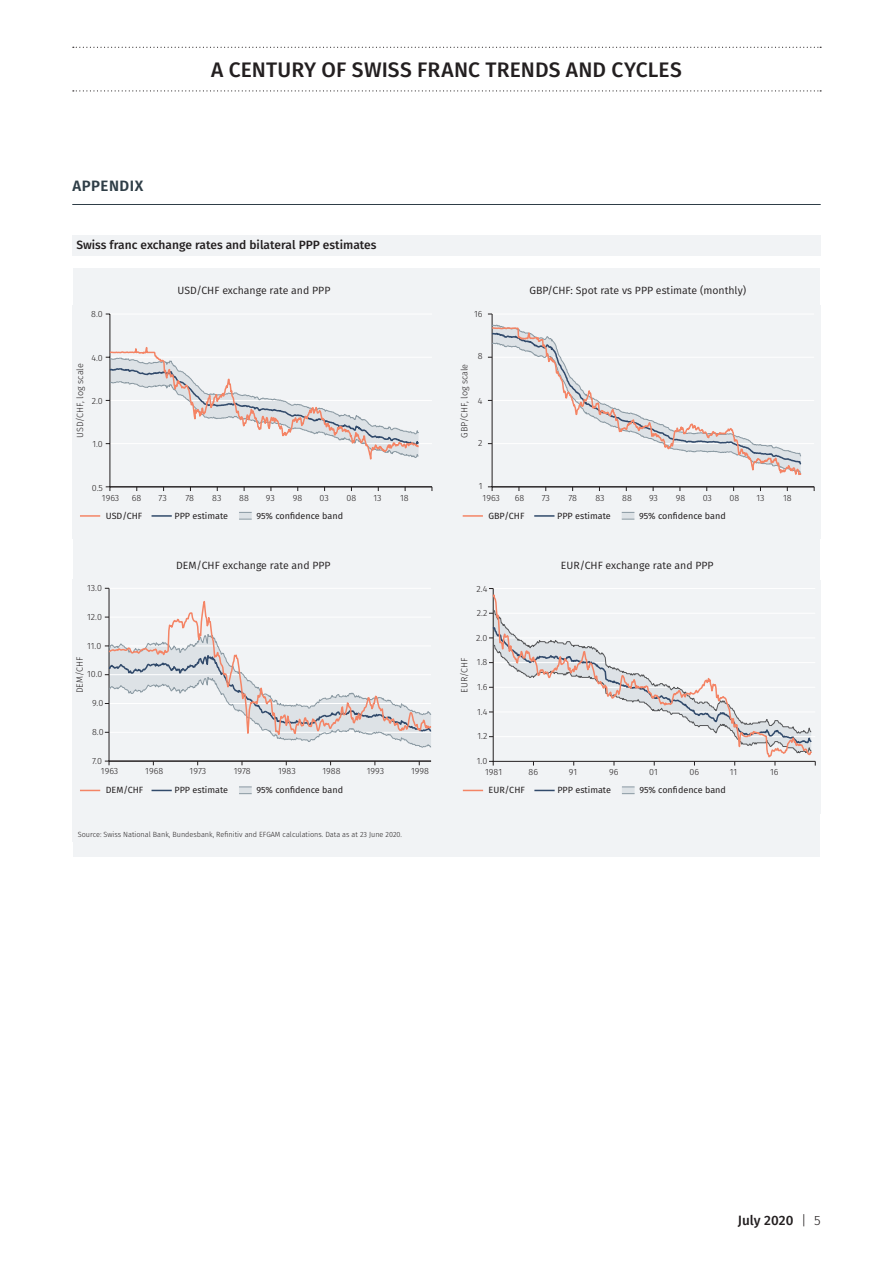
<style>
.page{position:relative;width:893px;height:1263px;background:#fff}
.page>*{position:absolute;margin:0;border:0;box-sizing:border-box;transform-origin:0 0}
.t1{font:500 21px "Fira Sans";letter-spacing:.005em;color:#231f20}
._10_pt_Chapter_Title{font:600 15px "Fira Sans";letter-spacing:.035em;color:#2f3e47}
.t2{font:500 13.5px "Fira Sans";letter-spacing:.005em;color:#231f20}
.Chart_title{font:500 12px "Fira Sans";color:#231f20}
._7_pt_Footnote{font:10.5px "Fira Sans";color:#231f20}
.t3{font:300 9px "Fira Sans";color:#231f20}
.t4{font:9px "Fira Sans";color:#231f20}
.t5{font:300 7.5px "Fira Sans";color:#231f20}
.s1{font-weight:300}
</style>
<div class="page">
<svg style="left:73px;top:47px;width:745px;height:1px"></svg>
<svg style="left:73px;top:90px;width:745px;height:1px"></svg>
<div style="left:73px;top:269px;width:747px;height:588px;background:#f1f3f5"></div>
<div style="left:72px;top:235px;width:749px;height:21px;background:#f1f3f5"></div>
<hr style="left:72px;top:204px;width:749px;height:1px;background:#2f3e47">
<div style="left:72px;top:580px;width:366px;height:262px;background:#f1f3f5"></div>
<hr style="left:109px;top:588px;width:322px;height:1px;background:#fff">
<hr style="left:109px;top:588px;width:1px;height:173px;background:#231f20">
<svg style="left:80px;top:593px;width:352px;height:199px"></svg>
<svg style="left:152px;top:790px;width:20px;height:1px"></svg>
<svg style="left:239px;top:787px;width:13px;height:7px"></svg>
<div style="left:455px;top:305px;width:366px;height:234px;background:#f1f3f5"></div>
<hr style="left:492px;top:357px;width:322px;height:1px;background:#fff">
<hr style="left:492px;top:400px;width:322px;height:1px;background:#fff">
<hr style="left:492px;top:443px;width:322px;height:1px;background:#fff">
<hr style="left:492px;top:486px;width:322px;height:1px;background:#231f20">
<hr style="left:492px;top:314px;width:322px;height:1px;background:#fff">
<hr style="left:492px;top:314px;width:1px;height:173px;background:#231f20">
<svg style="left:488px;top:486px;width:5px;height:5px"></svg>
<hr style="left:463px;top:515px;width:20px;height:2px;background:#f48465">
<hr style="left:534px;top:515px;width:20px;height:2px;background:#314a6b">
<svg style="left:622px;top:512px;width:12px;height:8px"></svg>
<svg style="left:490px;top:326px;width:312px;height:155px"></svg>
<div style="left:455px;top:580px;width:366px;height:233px;background:#f1f3f5"></div>
<hr style="left:493px;top:761px;width:322px;height:1px;background:#231f20">
<hr style="left:493px;top:736px;width:322px;height:1px;background:#fff">
<hr style="left:493px;top:712px;width:322px;height:1px;background:#fff">
<hr style="left:493px;top:687px;width:322px;height:1px;background:#fff">
<hr style="left:493px;top:662px;width:322px;height:1px;background:#fff">
<hr style="left:493px;top:637px;width:322px;height:1px;background:#fff">
<hr style="left:493px;top:613px;width:322px;height:1px;background:#fff">
<hr style="left:493px;top:588px;width:322px;height:1px;background:#fff">
<hr style="left:493px;top:588px;width:1px;height:173px;background:#231f20">
<svg style="left:462px;top:591px;width:351px;height:201px"></svg>
<svg style="left:534px;top:790px;width:21px;height:1px"></svg>
<svg style="left:622px;top:787px;width:13px;height:7px"></svg>
<div style="left:72px;top:305px;width:366px;height:234px;background:#f1f3f5"></div>
<hr style="left:110px;top:443px;width:322px;height:1px;background:#fff">
<hr style="left:110px;top:486px;width:322px;height:1px;background:#231f20">
<hr style="left:110px;top:314px;width:322px;height:1px;background:#fff">
<hr style="left:110px;top:357px;width:322px;height:1px;background:#fff">
<hr style="left:110px;top:400px;width:322px;height:1px;background:#fff">
<hr style="left:110px;top:314px;width:1px;height:173px;background:#231f20">
<svg style="left:80px;top:337px;width:340px;height:180px"></svg>
<hr style="left:152px;top:515px;width:20px;height:2px;background:#314a6b">
<svg style="left:239px;top:512px;width:13px;height:8px"></svg>
<p class="_10_pt_Chapter_Title" style="left:72px;top:174px;width:72px">APPENDIX</p>
<h1 class="t1" style="left:211px;top:52px;width:472px">A CENTURY OF SWISS FRANC TRENDS AND CYCLES</h1>
<p class="Chart_title" style="left:77px;top:235px;width:302px">Swiss franc exchange rates and bilateral PPP estimates</p>
<p class="t3" style="left:91px;top:308px;width:13px">8.0</p>
<p class="t3" style="left:91px;top:351px;width:13px">4.0</p>
<p class="t3" style="left:74px;top:438px;width:76px;rotate:-90deg">USD/CHF, log scale</p>
<p class="t3" style="left:92px;top:394px;width:13px">2.0</p>
<p class="t3" style="left:92px;top:438px;width:12px">1.0</p>
<p class="t3" style="left:92px;top:481px;width:13px">0.5</p>
<p class="_7_pt_Footnote" style="left:177px;top:283px;width:154px">USD/CHF exchange rate and PPP</p>
<p class="t3" style="left:102px;top:491px;width:19px">1963</p>
<p class="t3" style="left:132px;top:491px;width:11px">68</p>
<p class="t3" style="left:159px;top:491px;width:10px">73</p>
<p class="t3" style="left:185px;top:491px;width:10px">78</p>
<p class="t3" style="left:212px;top:491px;width:11px">83</p>
<p class="t3" style="left:239px;top:491px;width:11px">88</p>
<p class="t3" style="left:266px;top:491px;width:10px">93</p>
<p class="t3" style="left:293px;top:491px;width:11px">98</p>
<p class="t3" style="left:320px;top:491px;width:11px">03</p>
<p class="t3" style="left:346px;top:491px;width:11px">08</p>
<p class="t3" style="left:373px;top:491px;width:10px">13</p>
<p class="t3" style="left:400px;top:491px;width:10px">18</p>
<p class="t4" style="left:106px;top:509px;width:38px">USD/CHF</p>
<p class="t4" style="left:174px;top:509px;width:55px">PPP estimate</p>
<p class="t4" style="left:256px;top:509px;width:88px">95% confidence band</p>
<p class="t3" style="left:474px;top:307px;width:10px">16</p>
<p class="t3" style="left:478px;top:350px;width:6px">8</p>
<p class="t3" style="left:478px;top:394px;width:6px">4</p>
<p class="t3" style="left:478px;top:436px;width:6px">2</p>
<p class="t3" style="left:458px;top:438px;width:75px;rotate:-90deg">GBP/CHF, log scale</p>
<p class="t3" style="left:479px;top:480px;width:5px">1</p>
<p class="_7_pt_Footnote" style="left:529px;top:283px;width:218px">GBP/CHF: Spot rate vs PPP estimate (monthly)</p>
<p class="t3" style="left:483px;top:491px;width:19px">1963</p>
<p class="t3" style="left:515px;top:491px;width:11px">68</p>
<p class="t3" style="left:542px;top:491px;width:10px">73</p>
<p class="t3" style="left:568px;top:491px;width:10px">78</p>
<p class="t3" style="left:595px;top:491px;width:11px">83</p>
<p class="t3" style="left:622px;top:491px;width:11px">88</p>
<p class="t3" style="left:649px;top:491px;width:10px">93</p>
<p class="t3" style="left:676px;top:491px;width:11px">98</p>
<p class="t3" style="left:703px;top:491px;width:11px">03</p>
<p class="t3" style="left:729px;top:491px;width:11px">08</p>
<p class="t3" style="left:756px;top:491px;width:10px">13</p>
<p class="t3" style="left:783px;top:491px;width:10px">18</p>
<p class="t4" style="left:488px;top:509px;width:38px">GBP/CHF</p>
<p class="t4" style="left:557px;top:509px;width:55px">PPP estimate</p>
<p class="t4" style="left:639px;top:509px;width:88px">95% confidence band</p>
<p class="t3" style="left:87px;top:581px;width:16px">13.0</p>
<p class="t3" style="left:87px;top:610px;width:16px">12.0</p>
<p class="t3" style="left:87px;top:639px;width:16px">11.0</p>
<p class="t3" style="left:73px;top:693px;width:38px;rotate:-90deg">DEM/CHF</p>
<p class="t3" style="left:87px;top:668px;width:17px">10.0</p>
<p class="t3" style="left:92px;top:696px;width:13px">9.0</p>
<p class="t3" style="left:92px;top:725px;width:13px">8.0</p>
<p class="t3" style="left:92px;top:754px;width:12px">7.0</p>
<p class="_7_pt_Footnote" style="left:176px;top:558px;width:156px">DEM/CHF exchange rate and PPP</p>
<p class="_7_pt_Footnote" style="left:561px;top:558px;width:154px">EUR/CHF exchange rate and PPP</p>
<p class="t3" style="left:477px;top:582px;width:12px">2.4</p>
<p class="t3" style="left:477px;top:606px;width:12px">2.2</p>
<p class="t3" style="left:458px;top:693px;width:37px;rotate:-90deg">EUR/CHF</p>
<p class="t3" style="left:476px;top:631px;width:13px">2.0</p>
<p class="t3" style="left:477px;top:656px;width:12px">1.8</p>
<p class="t3" style="left:477px;top:680px;width:12px">1.6</p>
<p class="t3" style="left:477px;top:705px;width:12px">1.4</p>
<p class="t3" style="left:477px;top:730px;width:11px">1.2</p>
<p class="t3" style="left:477px;top:754px;width:12px">1.0</p>
<p class="t3" style="left:101px;top:764px;width:19px">1963</p>
<p class="t3" style="left:145px;top:764px;width:19px">1968</p>
<p class="t3" style="left:190px;top:764px;width:18px">1973</p>
<p class="t3" style="left:234px;top:764px;width:18px">1978</p>
<p class="t3" style="left:278px;top:764px;width:19px">1983</p>
<p class="t3" style="left:323px;top:764px;width:20px">1988</p>
<p class="t3" style="left:367px;top:764px;width:19px">1993</p>
<p class="t3" style="left:411px;top:764px;width:19px">1998</p>
<p class="t3" style="left:485px;top:766px;width:18px">1981</p>
<p class="t3" style="left:528px;top:766px;width:11px">86</p>
<p class="t3" style="left:569px;top:766px;width:10px">91</p>
<p class="t3" style="left:609px;top:766px;width:11px">96</p>
<p class="t3" style="left:649px;top:766px;width:10px">01</p>
<p class="t3" style="left:689px;top:766px;width:11px">06</p>
<p class="t3" style="left:730px;top:766px;width:9px">11</p>
<p class="t3" style="left:770px;top:766px;width:10px">16</p>
<p class="t4" style="left:106px;top:783px;width:39px">DEM/CHF</p>
<p class="t4" style="left:174px;top:783px;width:55px">PPP estimate</p>
<p class="t4" style="left:256px;top:783px;width:88px">95% confidence band</p>
<p class="t4" style="left:489px;top:783px;width:38px">EUR/CHF</p>
<p class="t4" style="left:557px;top:783px;width:55px">PPP estimate</p>
<p class="t4" style="left:639px;top:783px;width:88px">95% confidence band</p>
<p class="t5" style="left:78px;top:829px;width:325px">Source: Swiss National Bank, Bundesbank, Refinitiv and EFGAM calculations. Data as at 23 June 2020.</p>
<h3 class="t2" style="left:738px;top:1209px;width:84px">July 2020 <span class="s1">| 5</span></h3>
</div>
